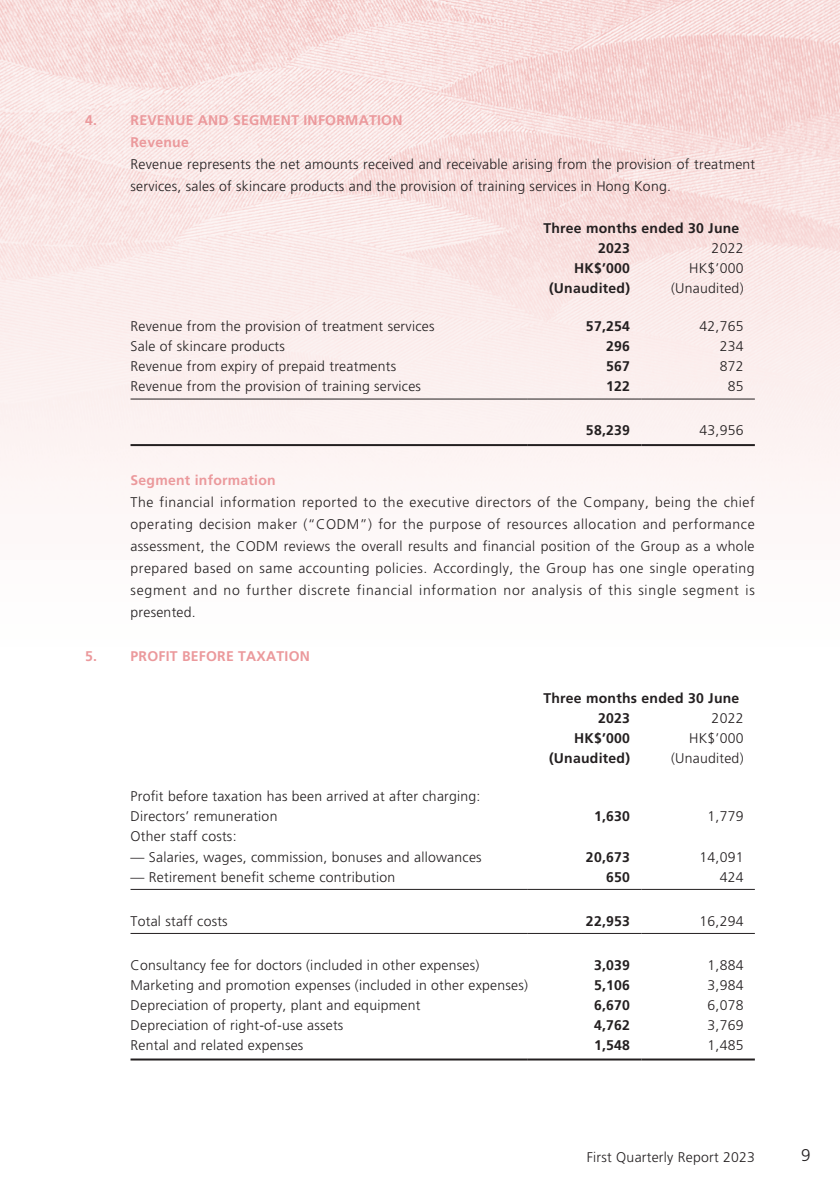
<style>
.page{position:relative;width:840px;height:1191px;background:#fff}
.page>*{position:absolute;margin:0;border:0;box-sizing:border-box;transform-origin:0 0}
.t1{font:300 17px "Frutiger LT Std";color:#231f20}
._51_N_Table_txt{font:300 14px "Frutiger LT Std";letter-spacing:.015em;color:#231f20}
._06_Notes{font:300 14px/22px "Frutiger LT Std";letter-spacing:.015em;color:#231f20}
._51_N_Table_txt-2{font:700 14px "Frutiger LT Std";letter-spacing:.015em;color:#231f20}
._07_NH1{font:700 14px "Frutiger LT Std";letter-spacing:.015em;color:#eb999c}
._08_NH2{font:700 14px "Frutiger LT Std";letter-spacing:.015em;color:#eb999c}
</style>
<div class="page">
<img style="left:0;top:0;width:839px;height:1061px">
<hr style="left:130px;top:398px;width:397px;height:1px;background:#231f20">
<hr style="left:527px;top:398px;width:114px;height:1px;background:#231f20">
<hr style="left:641px;top:398px;width:113px;height:1px;background:#231f20">
<hr style="left:130px;top:444px;width:397px;height:2px;background:#231f20">
<hr style="left:527px;top:444px;width:114px;height:2px;background:#231f20">
<hr style="left:641px;top:444px;width:113px;height:2px;background:#231f20">
<hr style="left:130px;top:889px;width:397px;height:1px;background:#231f20">
<hr style="left:527px;top:889px;width:114px;height:1px;background:#231f20">
<hr style="left:641px;top:889px;width:113px;height:1px;background:#231f20">
<hr style="left:130px;top:933px;width:397px;height:1px;background:#231f20">
<hr style="left:527px;top:933px;width:114px;height:1px;background:#231f20">
<hr style="left:641px;top:933px;width:113px;height:1px;background:#231f20">
<hr style="left:130px;top:1058px;width:397px;height:2px;background:#231f20">
<hr style="left:527px;top:1058px;width:114px;height:2px;background:#231f20">
<hr style="left:641px;top:1058px;width:113px;height:2px;background:#231f20">
<p class="_07_NH1" style="left:85px;top:112px;width:318px">4. REVENUE AND SEGMENT INFORMATION</p>
<p class="_08_NH2" style="left:130px;top:134px;width:60px">Revenue</p>
<p class="_06_Notes" style="left:130px;top:153px;width:626px">Revenue represents the net amounts received and receivable arising from the provision of treatment services, sales of skincare products and the provision of training services in Hong Kong.</p>
<p class="_51_N_Table_txt-2" style="left:543px;top:220px;width:197px">Three months ended 30 June</p>
<p class="_51_N_Table_txt-2" style="left:597px;top:240px;width:33px">2023</p>
<p class="_51_N_Table_txt" style="left:711px;top:240px;width:33px">2022</p>
<p class="_51_N_Table_txt-2" style="left:573px;top:260px;width:57px">HK$’000</p>
<p class="_51_N_Table_txt" style="left:688px;top:260px;width:56px">HK$’000</p>
<p class="_51_N_Table_txt-2" style="left:548px;top:280px;width:82px">(Unaudited)</p>
<p class="_51_N_Table_txt" style="left:670px;top:280px;width:74px">(Unaudited)</p>
<p class="_51_N_Table_txt" style="left:130px;top:318px;width:305px">Revenue from the provision of treatment services</p>
<p class="_51_N_Table_txt-2" style="left:585px;top:318px;width:46px">57,254</p>
<p class="_51_N_Table_txt" style="left:699px;top:318px;width:46px">42,765</p>
<p class="_51_N_Table_txt" style="left:130px;top:338px;width:156px">Sale of skincare products</p>
<p class="_51_N_Table_txt-2" style="left:605px;top:338px;width:25px">296</p>
<p class="_51_N_Table_txt" style="left:719px;top:338px;width:25px">234</p>
<p class="_51_N_Table_txt" style="left:130px;top:358px;width:267px">Revenue from expiry of prepaid treatments</p>
<p class="_51_N_Table_txt-2" style="left:605px;top:358px;width:25px">567</p>
<p class="_51_N_Table_txt" style="left:719px;top:358px;width:25px">872</p>
<p class="_51_N_Table_txt" style="left:130px;top:378px;width:292px">Revenue from the provision of training services</p>
<p class="_51_N_Table_txt-2" style="left:605px;top:378px;width:25px">122</p>
<p class="_51_N_Table_txt" style="left:727px;top:378px;width:17px">85</p>
<p class="_51_N_Table_txt-2" style="left:585px;top:422px;width:46px">58,239</p>
<p class="_51_N_Table_txt" style="left:699px;top:422px;width:46px">43,956</p>
<p class="_08_NH2" style="left:130px;top:472px;width:147px">Segment information</p>
<p class="_06_Notes" style="left:130px;top:492px;width:625px;text-align:justify">The financial information reported to the executive directors of the Company, being the chief operating decision maker (“CODM”) for the purpose of resources allocation and performance assessment, the CODM reviews the overall results and financial position of the Group as a whole prepared based on same accounting policies. Accordingly, the Group has one single operating segment and no further discrete financial information nor analysis of this single segment is presented.</p>
<p class="_07_NH1" style="left:85px;top:648px;width:226px">5. PROFIT BEFORE TAXATION</p>
<p class="_51_N_Table_txt-2" style="left:543px;top:690px;width:197px">Three months ended 30 June</p>
<p class="_51_N_Table_txt-2" style="left:597px;top:710px;width:33px">2023</p>
<p class="_51_N_Table_txt" style="left:711px;top:710px;width:33px">2022</p>
<p class="_51_N_Table_txt-2" style="left:573px;top:730px;width:57px">HK$’000</p>
<p class="_51_N_Table_txt" style="left:688px;top:730px;width:56px">HK$’000</p>
<p class="_51_N_Table_txt-2" style="left:548px;top:750px;width:82px">(Unaudited)</p>
<p class="_51_N_Table_txt" style="left:670px;top:750px;width:74px">(Unaudited)</p>
<p class="_51_N_Table_txt" style="left:130px;top:788px;width:351px">Profit before taxation has been arrived at after charging:</p>
<p class="_51_N_Table_txt" style="left:130px;top:808px;width:148px">Directors’ remuneration</p>
<p class="_51_N_Table_txt-2" style="left:593px;top:808px;width:37px">1,630</p>
<p class="_51_N_Table_txt" style="left:707px;top:808px;width:37px">1,779</p>
<p class="_51_N_Table_txt" style="left:130px;top:828px;width:107px">Other staff costs:</p>
<p class="_51_N_Table_txt" style="left:130px;top:848px;width:352px">— Salaries, wages, commission, bonuses and allowances</p>
<p class="_51_N_Table_txt-2" style="left:585px;top:848px;width:46px">20,673</p>
<p class="_51_N_Table_txt" style="left:699px;top:848px;width:46px">14,091</p>
<p class="_51_N_Table_txt" style="left:130px;top:868px;width:266px">— Retirement benefit scheme contribution</p>
<p class="_51_N_Table_txt-2" style="left:605px;top:868px;width:25px">650</p>
<p class="_51_N_Table_txt" style="left:719px;top:868px;width:25px">424</p>
<p class="_51_N_Table_txt" style="left:130px;top:912px;width:99px">Total staff costs</p>
<p class="_51_N_Table_txt-2" style="left:585px;top:912px;width:46px">22,953</p>
<p class="_51_N_Table_txt" style="left:699px;top:912px;width:46px">16,294</p>
<p class="_51_N_Table_txt" style="left:130px;top:956px;width:350px">Consultancy fee for doctors (included in other expenses)</p>
<p class="_51_N_Table_txt-2" style="left:593px;top:956px;width:37px">3,039</p>
<p class="_51_N_Table_txt" style="left:707px;top:956px;width:37px">1,884</p>
<p class="_51_N_Table_txt" style="left:130px;top:976px;width:399px">Marketing and promotion expenses (included in other expenses)</p>
<p class="_51_N_Table_txt-2" style="left:593px;top:976px;width:37px">5,106</p>
<p class="_51_N_Table_txt" style="left:707px;top:976px;width:37px">3,984</p>
<p class="_51_N_Table_txt" style="left:130px;top:996px;width:291px">Depreciation of property, plant and equipment</p>
<p class="_51_N_Table_txt-2" style="left:593px;top:996px;width:37px">6,670</p>
<p class="_51_N_Table_txt" style="left:707px;top:996px;width:37px">6,078</p>
<p class="_51_N_Table_txt" style="left:130px;top:1016px;width:214px">Depreciation of right-of-use assets</p>
<p class="_51_N_Table_txt-2" style="left:593px;top:1016px;width:37px">4,762</p>
<p class="_51_N_Table_txt" style="left:707px;top:1016px;width:37px">3,769</p>
<p class="_51_N_Table_txt" style="left:130px;top:1036px;width:174px">Rental and related expenses</p>
<p class="_51_N_Table_txt-2" style="left:593px;top:1036px;width:37px">1,548</p>
<p class="_51_N_Table_txt" style="left:707px;top:1036px;width:37px">1,485</p>
<p class="_06_Notes" style="left:586px;top:1145px;width:169px">First Quarterly Report 2023</p>
<p class="t1" style="left:800px;top:1145px;width:11px">9</p>
</div>
